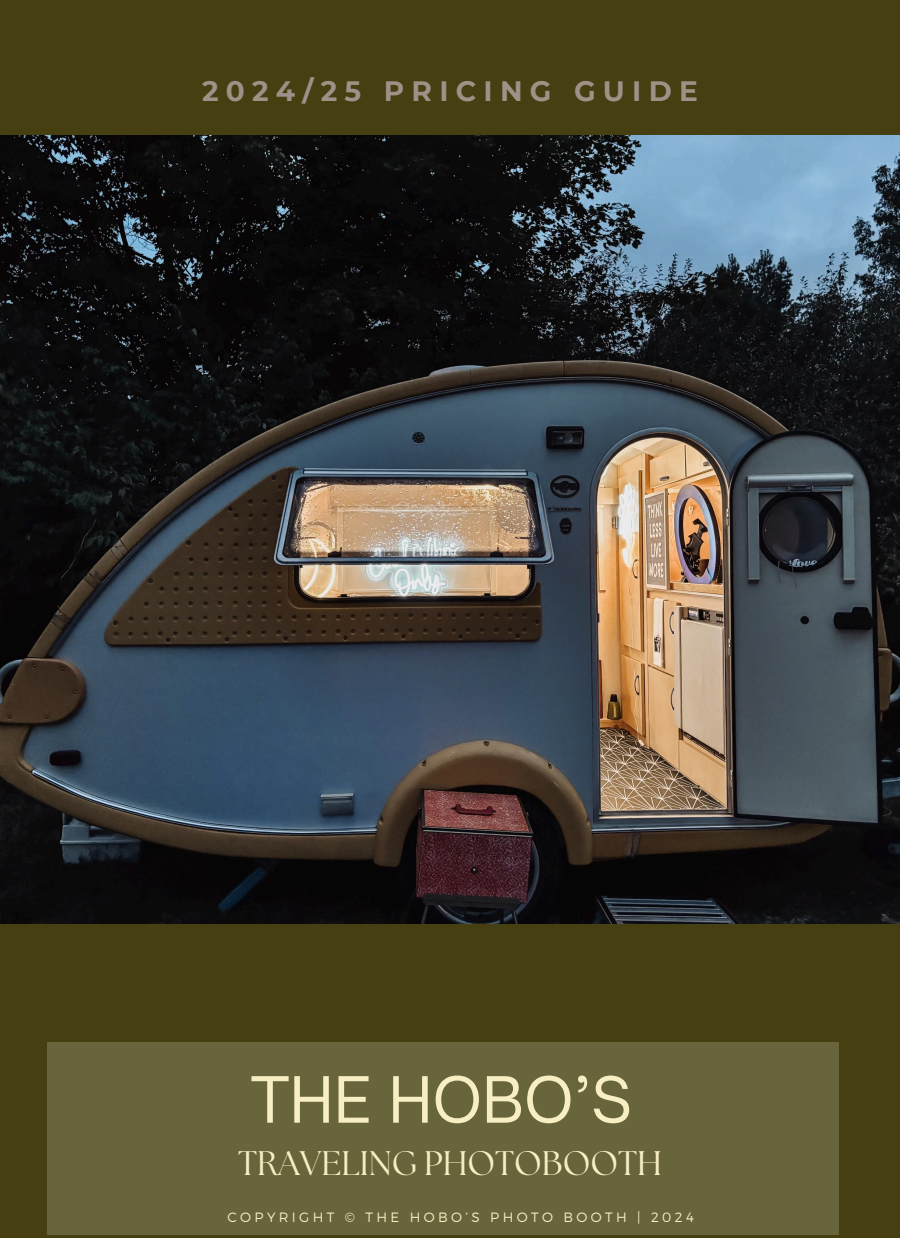
<style>
.page{position:relative;width:900px;height:1238px;background:#fff}
.page>*{position:absolute;margin:0;border:0;box-sizing:border-box;transform-origin:0 0}
.t1{font:61px "Open Sauce One";color:#f7eec4}
.t2{font:34px "The Seasons";color:#f7eec4}
.t3{font:700 28px "Montserrat";letter-spacing:.26em;color:#9f9088}
.t4{font:300 13.5px "Montserrat";letter-spacing:.25em;color:#f7eec4}
</style>
<div class="page">
<div style="left:0;top:0;width:900px;height:1237px;background:#453f11"></div>
<div style="left:47px;top:1043px;width:791px;height:191px;background:#68643b"></div>
<img style="left:0;top:136px;width:900px;height:787px">
<p class="t3" style="left:202px;top:74px;width:497px">2024/25 PRICING GUIDE</p>
<h1 class="t1" style="left:251px;top:1061px;width:383px">THE HOBO’S</h1>
<h1 class="t2" style="left:238px;top:1148px;width:425px">TRAVELING PHOTOBOOTH</h1>
<p class="t4" style="left:227px;top:1208px;width:468px">COPYRIGHT © THE HOBO’S PHOTO BOOTH | 2024</p>
</div>
